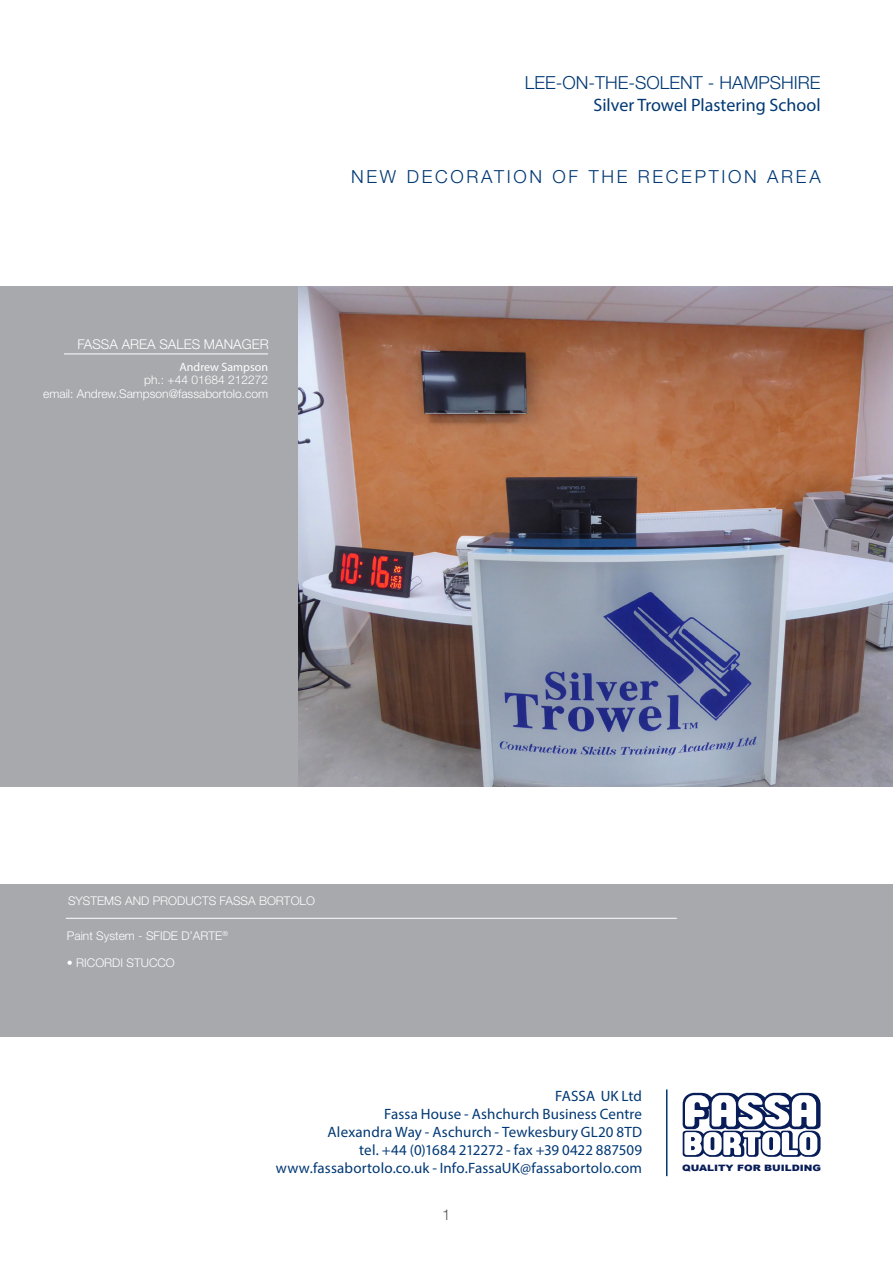
<style>
.page{position:relative;width:893px;height:1263px;background:#fff}
.page>*{position:absolute;margin:0;border:0;box-sizing:border-box;transform-origin:0 0}
.t1{font:300 18px "Helvetica Neue LT Std";letter-spacing:.15em;color:#013874}
.t2{font:18px "Myriad Pro";color:#013874}
.t3{font:300 18px "Helvetica Neue LT Std";color:#013874}
.t4{font:15px/18px "Myriad Pro";letter-spacing:.01em;color:#013874;text-align:right}
.t5{font:300 15px "Helvetica Neue LT Std";color:#57585a}
.t6{font:300 13.5px "Helvetica Neue LT Std";color:#fff}
.Titolo_Sinistra{font:300 12px "Helvetica Neue LT Std";color:#fff}
.t7{font:12px "Myriad Pro";color:#fff}
.t8{font:900 8.85px "Arial";color:#081d58;scale:1.18 1}
</style>
<div class="page">
<svg style="left:682px;top:1092px;width:139px;height:65px"></svg>
<div style="left:0;top:286px;width:893px;height:501px;background:#a8a9ad"></div>
<div style="left:0;top:884px;width:893px;height:152px;background:#a8a9ad"></div>
<hr style="left:66px;top:918px;width:611px;height:1px;background:#fff">
<hr style="left:666px;top:1089px;width:1px;height:87px;background:#013874">
<hr style="left:64px;top:354px;width:204px;height:1px;background:#fff">
<img style="left:299px;top:286px;width:594px;height:501px">
<p class="t3" style="left:525px;top:72px;width:297px">LEE-ON-THE-SOLENT - HAMPSHIRE</p>
<p class="t2" style="left:593px;top:94px;width:229px">Silver Trowel Plastering School</p>
<p class="t6" style="left:77px;top:336px;width:193px">FASSA AREA SALES MANAGER</p>
<p class="t7" style="left:180px;top:359px;width:90px">Andrew Sampson</p>
<p class="Titolo_Sinistra" style="left:144px;top:373px;width:125px">ph.: +44 01684 212272</p>
<p class="Titolo_Sinistra" style="left:43px;top:386px;width:226px">email: Andrew.Sampson@fassabortolo.com</p>
<p class="t1" style="left:351px;top:166px;width:471px">NEW DECORATION OF THE RECEPTION AREA</p>
<p class="Titolo_Sinistra" style="left:68px;top:893px;width:248px">SYSTEMS AND PRODUCTS FASSA BORTOLO</p>
<p class="Titolo_Sinistra" style="left:67px;top:928px;width:163px">Paint System - SFIDE D’ARTE<sup>®</sup></p>
<p class="Titolo_Sinistra" style="left:67px;top:955px;width:109px">• RICORDI STUCCO</p>
<p class="t4" style="left:384px;top:1086px;width:259px">FASSA UK Ltd<br>Fassa House - Ashchurch Business Centre</p>
<p class="t4" style="left:328px;top:1122px;width:316px">Alexandra Way - Aschurch - Tewkesbury GL20 8TD</p>
<p class="t4" style="left:359px;top:1140px;width:284px">tel. +44 (0)1684 212272 - fax +39 0422 887509</p>
<p class="t4" style="left:276px;top:1158px;width:368px">www.fassabortolo.co.uk - Info.FassaUK@fassabortolo.com</p>
<p class="t5" style="left:442px;top:1205px;width:10px">1</p>
<p class="t8" style="left:682px;top:1162px;width:119px">QUALITY FOR BUILDING</p>
</div>
